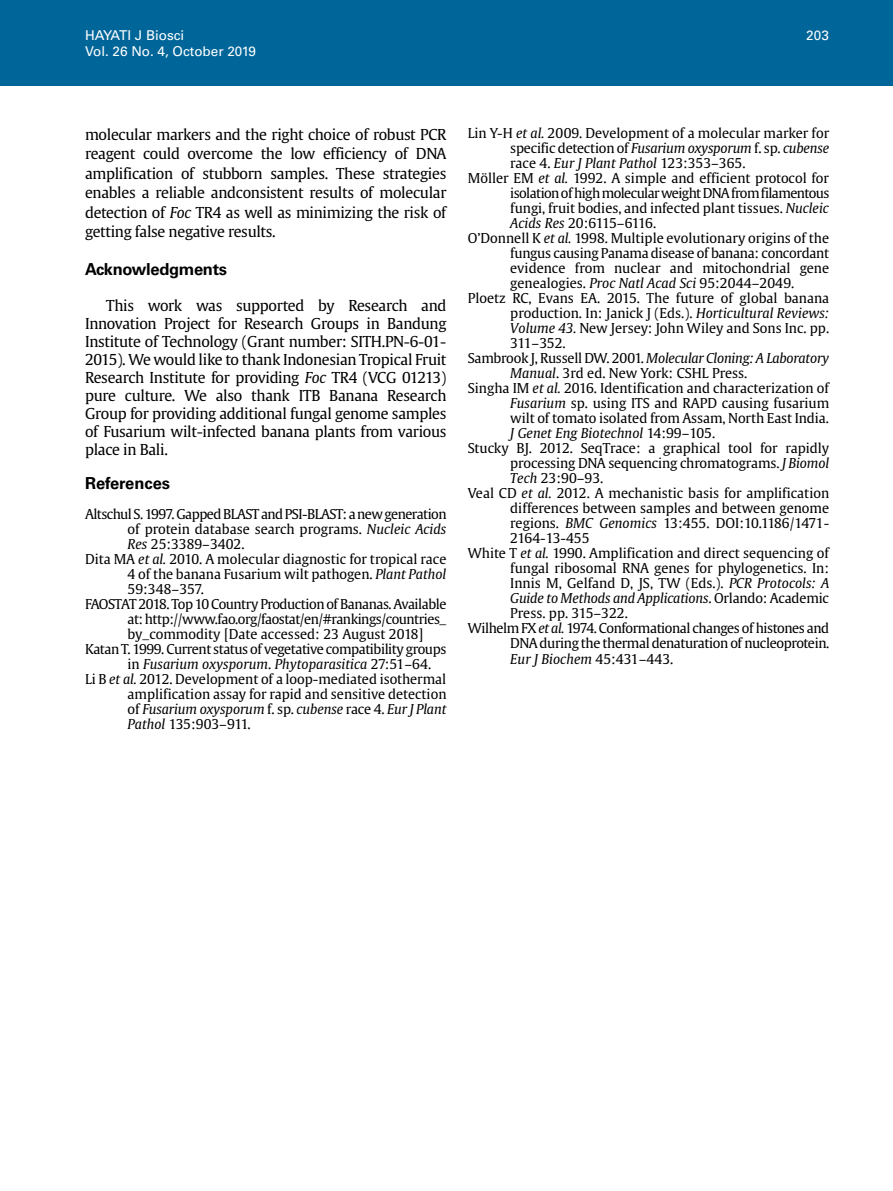
<style>
.page{position:relative;width:893px;height:1191px;background:#fff}
.page>*{position:absolute;margin:0;border:0;box-sizing:border-box;transform-origin:0 0}
.t1{font:700 16.5px "Univers LT Std";letter-spacing:-.02em;color:#000}
.t2{font:700 16.5px "Univers LT Std";color:#000}
.t3{font:15px/18px "Gulliver";letter-spacing:-.02em;color:#000;text-align:justify}
.t4{font:13.5px "Gulliver";color:#000}
.t5{font:italic 13.5px "Gulliver";letter-spacing:-.01em;color:#000}
.t6{font:13.5px "Gulliver";letter-spacing:-.03em;color:#000}
.t7{font:13.5px "Gulliver";letter-spacing:-.035em;color:#000}
.t8{font:13.5px "Gulliver";letter-spacing:-.04em;color:#000}
.t9{font:13.5px "Gulliver";letter-spacing:-.025em;color:#000}
.t10{font:13.5px "Gulliver";letter-spacing:-.02em;color:#000}
.t11{font:13.5px "Univers LT Std";color:#fff}
.t12{font:13.5px "Gulliver";letter-spacing:-.065em;color:#000}
.s1{font-style:italic}
.s2{font-style:normal}
</style>
<div class="page">
<div style="left:0;top:0;width:893px;height:85px;background:#069"></div>
<p class="t11" style="left:85px;top:27px;width:101px">HAYATI J Biosci</p>
<p class="t11" style="left:806px;top:27px;width:24px">203</p>
<p class="t11" style="left:85px;top:43px;width:172px">Vol. 26 No. 4, October 2019</p>
<p class="t3" style="left:85px;top:124px;width:363px;line-height:19.5px">molecular markers and the right choice of robust PCR reagent could overcome the low efficiency of DNA amplification of stubborn samples. These strategies enables a reliable andconsistent results of molecular detection of <span class="s1">Foc</span> TR4 as well as minimizing the risk of getting false negative results.</p>
<p class="t1" style="left:85px;top:259px;width:143px">Acknowledgments</p>
<p class="t3" style="left:85px;top:296px;width:363px;text-indent:21px">This work was supported by Research and Innovation Project for Research Groups in Bandung Institute of Technology (Grant number: SITH.PN-6-01- 2015). We would like to thank Indonesian Tropical Fruit Research Institute for providing <span class="s1">Foc</span> TR4 (VCG 01213) pure culture. We also thank ITB Banana Research Group for providing additional fungal genome samples of Fusarium wilt-infected banana plants from various place in Bali.</p>
<p class="t2" style="left:85px;top:474px;width:87px">References</p>
<p class="t8" style="left:85px;top:506px;width:363px">Altschul S. 1997. Gapped BLAST and PSI-BLAST: a new generation</p>
<p class="t4" style="left:128px;top:521px;width:320px">of protein database search programs. <span class="s1">Nucleic Acids</span></p>
<p class="t4" style="left:128px;top:536px;width:118px"><span class="s1">Res</span> 25:3389–3402.</p>
<p class="t4" style="left:85px;top:551px;width:363px">Dita MA <span class="s1">et al.</span> 2010. A molecular diagnostic for tropical race</p>
<p class="t4" style="left:128px;top:566px;width:320px">4 of the banana Fusarium wilt pathogen. <span class="s1">Plant Pathol</span></p>
<p class="t4" style="left:128px;top:581px;width:78px">59:348–357.</p>
<p class="t7" style="left:85px;top:596px;width:363px">FAOSTAT 2018. Top 10 Country Production of Bananas. Available</p>
<p class="t7" style="left:128px;top:611px;width:320px">at: http://www.fao.org/faostat/en/#rankings/countries_</p>
<p class="t4" style="left:128px;top:626px;width:297px">by_commodity [Date accessed: 23 August 2018]</p>
<p class="t6" style="left:85px;top:641px;width:363px">Katan T. 1999. Current status of vegetative compatibility groups</p>
<p class="t5" style="left:128px;top:656px;width:305px"><span class="s2">in</span> Fusarium oxysporum<span class="s2">.</span> Phytoparasitica <span class="s2">27:51–64.</span></p>
<p class="t4" style="left:85px;top:671px;width:363px">Li B <span class="s1">et al.</span> 2012. Development of a loop-mediated isothermal</p>
<p class="t4" style="left:128px;top:686px;width:320px">amplification assay for rapid and sensitive detection</p>
<p class="t5" style="left:128px;top:701px;width:320px"><span class="s2">of</span> Fusarium oxysporum <span class="s2">f. sp.</span> cubense <span class="s2">race 4.</span> Eur J Plant</p>
<p class="t9" style="left:128px;top:716px;width:124px"><span class="s1">Pathol</span> 135:903–911.</p>
<p class="t4" style="left:468px;top:125px;width:363px">Lin Y-H <span class="s1">et al.</span> 2009. Development of a molecular marker for</p>
<p class="t4" style="left:510px;top:140px;width:320px">specific detection of <span class="s1">Fusarium oxysporum</span> f. sp. <span class="s1">cubense</span></p>
<p class="t4" style="left:510px;top:155px;width:237px">race 4. <span class="s1">Eur J Plant Pathol</span> 123:353–365.</p>
<p class="t4" style="left:468px;top:170px;width:363px">Möller EM <span class="s1">et al.</span> 1992. A simple and efficient protocol for</p>
<p class="t8" style="left:510px;top:185px;width:321px">isolation of high molecular weight DNA from filamentous</p>
<p class="t4" style="left:510px;top:200px;width:320px">fungi, fruit bodies, and infected plant tissues. <span class="s1">Nucleic</span></p>
<p class="t12" style="left:510px;top:215px;width:147px"><span class="s1">Acids Res</span> 20:6115–6116.</p>
<p class="t4" style="left:468px;top:230px;width:363px">O’Donnell K <span class="s1">et al.</span> 1998. Multiple evolutionary origins of the</p>
<p class="t10" style="left:510px;top:245px;width:320px">fungus causing Panama disease of banana: concordant</p>
<p class="t4" style="left:510px;top:260px;width:320px">evidence from nuclear and mitochondrial gene</p>
<p class="t4" style="left:510px;top:275px;width:286px">genealogies. <span class="s1">Proc Natl Acad Sci</span> 95:2044–2049.</p>
<p class="t4" style="left:468px;top:290px;width:363px">Ploetz RC, Evans EA. 2015. The future of global banana</p>
<p class="t4" style="left:510px;top:305px;width:320px">production. In: Janick J (Eds.). <span class="s1">Horticultural Reviews:</span></p>
<p class="t4" style="left:510px;top:320px;width:320px"><span class="s1">Volume 43.</span> New Jersey: John Wiley and Sons Inc. pp.</p>
<p class="t4" style="left:510px;top:335px;width:57px">311–352.</p>
<p class="t5" style="left:468px;top:350px;width:363px"><span class="s2">Sambrook J, Russell DW. 2001.</span> Molecular Cloning: A Laboratory</p>
<p class="t4" style="left:510px;top:365px;width:239px"><span class="s1">Manual</span>. 3rd ed. New York: CSHL Press.</p>
<p class="t4" style="left:468px;top:380px;width:363px">Singha IM <span class="s1">et al.</span> 2016. Identification and characterization of</p>
<p class="t4" style="left:510px;top:395px;width:320px"><span class="s1">Fusarium</span> sp. using ITS and RAPD causing fusarium</p>
<p class="t4" style="left:510px;top:410px;width:320px">wilt of tomato isolated from Assam, North East India.</p>
<p class="t5" style="left:510px;top:425px;width:206px">J Genet Eng Biotechnol <span class="s2">14:99–105.</span></p>
<p class="t4" style="left:468px;top:440px;width:363px">Stucky BJ. 2012. SeqTrace: a graphical tool for rapidly</p>
<p class="t4" style="left:510px;top:455px;width:321px">processing DNA sequencing chromatograms. <span class="s1">J Biomol</span></p>
<p class="t4" style="left:510px;top:470px;width:95px"><span class="s1">Tech</span> 23:90–93.</p>
<p class="t4" style="left:468px;top:485px;width:363px">Veal CD <span class="s1">et al.</span> 2012. A mechanistic basis for amplification</p>
<p class="t4" style="left:510px;top:500px;width:320px">differences between samples and between genome</p>
<p class="t4" style="left:510px;top:515px;width:320px">regions. <span class="s1">BMC Genomics</span> 13:455. DOI:10.1186/1471-</p>
<p class="t10" style="left:510px;top:530px;width:81px">2164-13-455</p>
<p class="t4" style="left:468px;top:545px;width:363px">White T <span class="s1">et al.</span> 1990. Amplification and direct sequencing of</p>
<p class="t4" style="left:510px;top:560px;width:320px">fungal ribosomal RNA genes for phylogenetics. In:</p>
<p class="t4" style="left:510px;top:575px;width:320px">Innis M, Gelfand D, JS, TW (Eds.). <span class="s1">PCR Protocols: A</span></p>
<p class="t5" style="left:510px;top:590px;width:320px">Guide to Methods and Applications<span class="s2">. Orlando: Academic</span></p>
<p class="t4" style="left:510px;top:605px;width:119px">Press. pp. 315–322.</p>
<p class="t6" style="left:468px;top:620px;width:363px">Wilhelm FX <span class="s1">et al.</span> 1974. Conformational changes of histones and</p>
<p class="t9" style="left:510px;top:635px;width:321px">DNA during the thermal denaturation of nucleoprotein.</p>
<p class="t5" style="left:510px;top:650px;width:165px">Eur J Biochem <span class="s2">45:431–443.</span></p>
</div>
